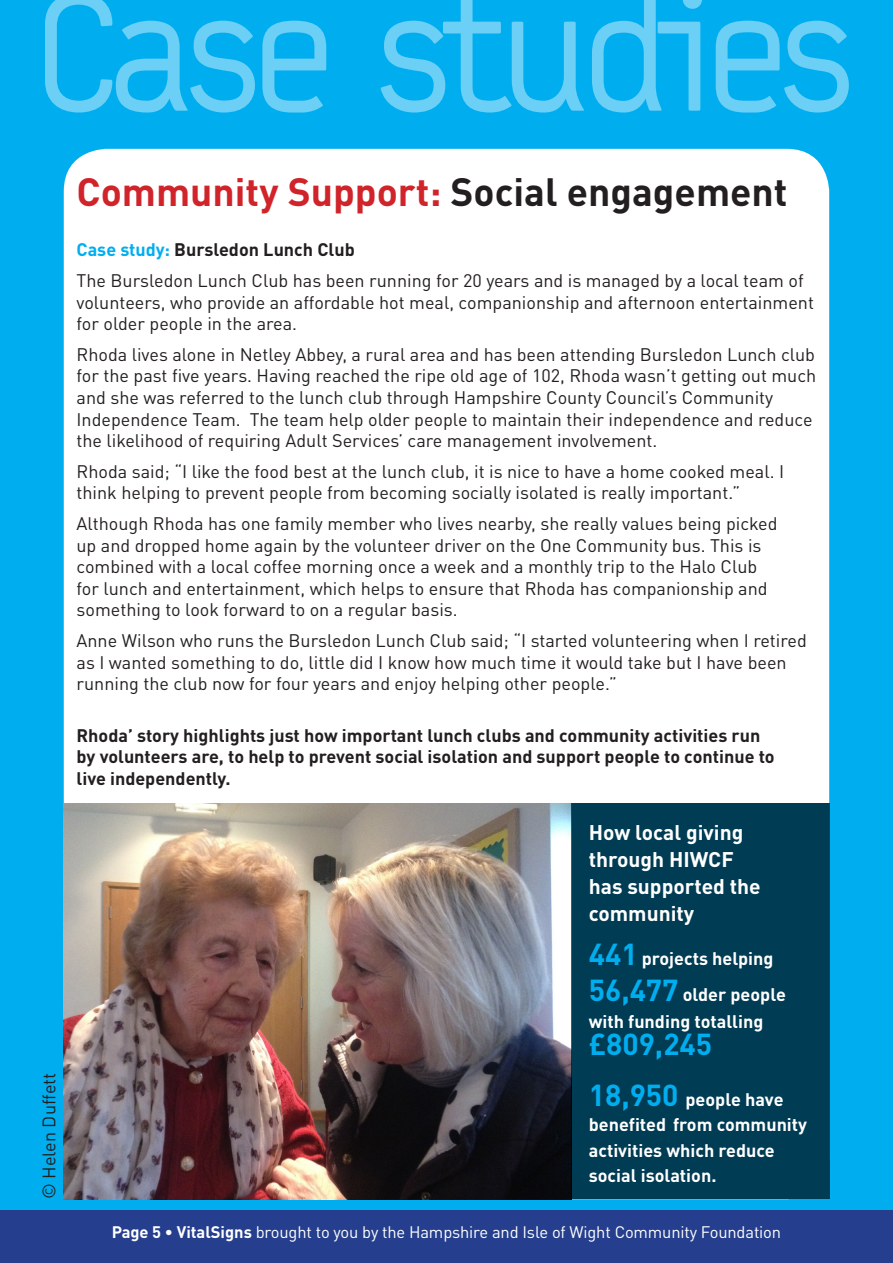
<style>
.page{position:relative;width:893px;height:1263px;background:#fff}
.page>*{position:absolute;margin:0;border:0;box-sizing:border-box;transform-origin:0 0}
.t1{font:168.9px "Typestar";letter-spacing:-.09em;color:#6bcff6}
.t2{font:700 39px "DIN Pro";color:#d1232a}
.t3{font:700 30px "DIN Pro";color:#00aeef}
.t4{font:700 21px/27px "DIN Pro";color:#fff}
.t5{font:18px/21.6px "DIN Pro";color:#231f20}
.t6{font:700 18px/21.6px "DIN Pro";color:#231f20}
.t7{font:700 18px/25.5px "DIN Pro";color:#fff}
.t8{font:16.5px "DIN Pro";letter-spacing:-.01em;color:#fff}
.s1{color:#231f20}
.s2{font-weight:700;color:#00aeef}
.s3{font-weight:700}
.s4{font-size:30px;color:#00aeef}
</style>
<div class="page">
<div style="left:0;top:1209px;width:893px;height:54px;background:#253f8e"></div>
<div style="left:0;top:0;width:893px;height:1210px;background:#00aeef"></div>
<div style="left:64px;top:149px;width:765px;height:1050px;background:#fff;border-radius:43px"></div>
<img style="left:64px;top:804px;width:507px;height:395px">
<div style="left:571px;top:804px;width:258px;height:395px;background:#003c54"></div>
<h1 class="t1" style="left:33px;top:-40px;width:829px">Case studies</h1>
<p class="t5" style="left:37px;top:1199px;width:128px;rotate:-90deg">© Helen Duffett</p>
<h2 class="t2" style="left:77px;top:160px;width:713px">Community Support: <span class="s1">Social engagement</span></h2>
<p class="t5" style="left:77px;top:233px;width:729px;line-height:30.6px"><span class="s2">Case study:</span> <span class="s3">Bursledon Lunch Club<br></span>The Bursledon Lunch Club has been running for 20 years and is managed by a local team of</p>
<p class="t5" style="left:77px;top:289px;width:739px">volunteers, who provide an affordable hot meal, companionship and afternoon entertainment for older people in the area.</p>
<p class="t5" style="left:77px;top:342px;width:741px">Rhoda lives alone in Netley Abbey, a rural area and has been attending Bursledon Lunch club for the past five years. Having reached the ripe old age of 102, Rhoda wasn’t getting out much and she was referred to the lunch club through Hampshire County Council’s Community Independence Team. The team help older people to maintain their independence and reduce the likelihood of requiring Adult Services’ care management involvement.</p>
<p class="t5" style="left:77px;top:459px;width:709px">Rhoda said; “I like the food best at the lunch club, it is nice to have a home cooked meal. I think helping to prevent people from becoming socially isolated is really important.”</p>
<p class="t5" style="left:77px;top:511px;width:702px">Although Rhoda has one family member who lives nearby, she really values being picked up and dropped home again by the volunteer driver on the One Community bus. This is combined with a local coffee morning once a week and a monthly trip to the Halo Club for lunch and entertainment, which helps to ensure that Rhoda has companionship and something to look forward to on a regular basis.</p>
<p class="t5" style="left:77px;top:628px;width:732px">Anne Wilson who runs the Bursledon Lunch Club said; “I started volunteering when I retired as I wanted something to do, little did I know how much time it would take but I have been running the club now for four years and enjoy helping other people.”</p>
<p class="t6" style="left:77px;top:722px;width:700px">Rhoda’ story highlights just how important lunch clubs and community activities run by volunteers are, to help to prevent social isolation and support people to continue to live independently.</p>
<p class="t4" style="left:589px;top:817px;width:174px">How local giving through HIWCF has supported the community</p>
<p class="t7" style="left:589px;top:939px;width:199px;line-height:35.5px"><span class="s4">441</span> projects helping<br><span class="s4">56,477</span> older people</p>
<p class="t7" style="left:589px;top:1006px;width:176px">with funding totalling</p>
<h3 class="t3" style="left:589px;top:1019px;width:125px">£809,245</h3>
<p class="t7" style="left:589px;top:1084px;width:220px"><span class="s4">18,950</span> people have benefited from community activities which reduce social isolation.</p>
<p class="t8" style="left:112px;top:1219px;width:671px"><span class="s3">Page 5 • VitalSigns</span> brought to you by the Hampshire and Isle of Wight Community Foundation</p>
</div>
